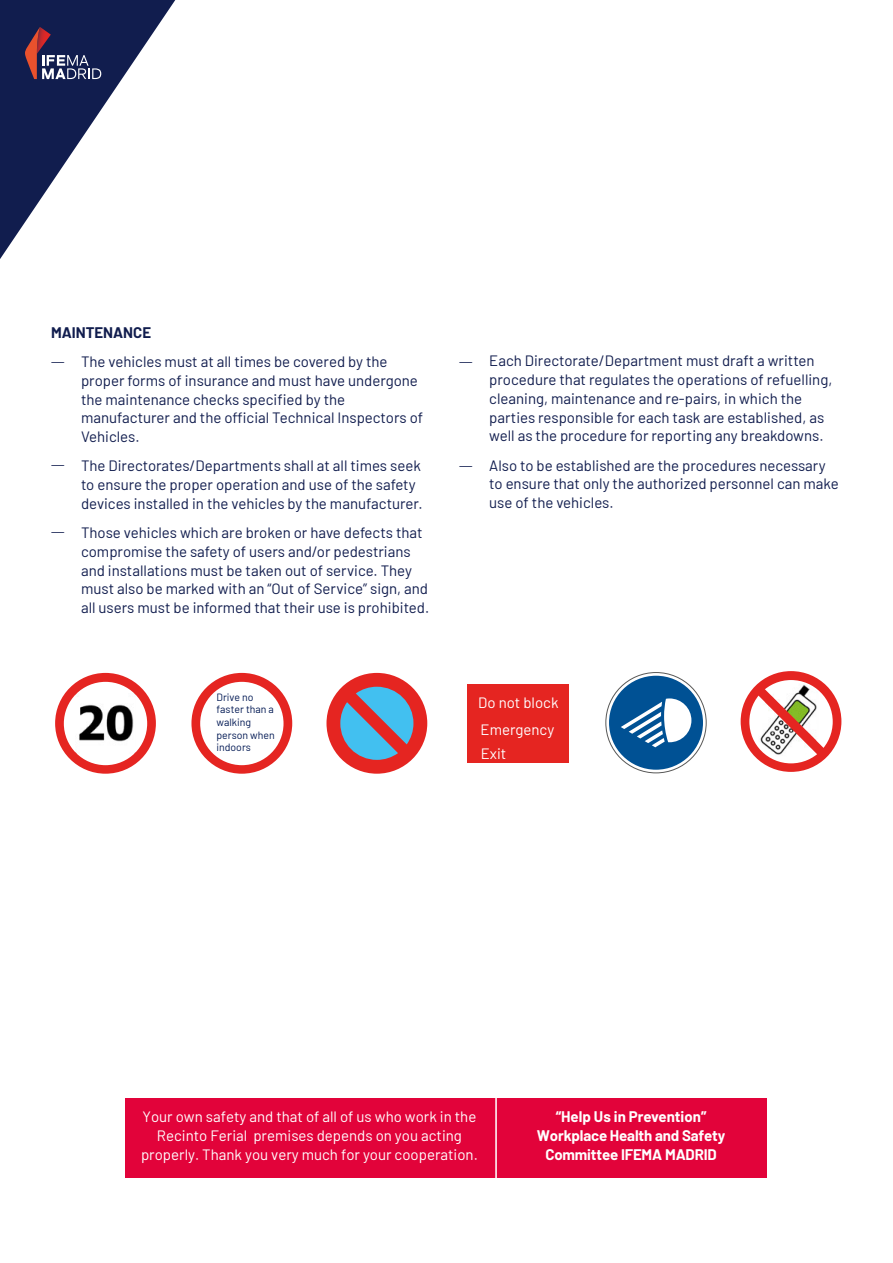
<style>
.page{position:relative;width:893px;height:1263px;background:#fff}
.page>*{position:absolute;margin:0;border:0;box-sizing:border-box;transform-origin:0 0}
.t1{font:15px/18.8px "Barlow";color:#111d4e}
.t2{font:15px/18.8px "Barlow";color:#fff;text-align:center}
.t3{font:700 15px/18.8px "Barlow";letter-spacing:-.01em;color:#fff;text-align:center}
.t4{font:700 15px "Barlow";color:#111d4e}
.t5{font:13.5px "Myriad Pro";color:#111d4e}
.t6{font:10.5px/12.6px "Barlow";color:#001853}
</style>
<div class="page">
<div style="left:125px;top:1098px;width:641px;height:79px;background:#e2033a"></div>
<hr style="left:495px;top:1096px;width:2px;height:83px;background:#fff">
<svg style="left:0;top:0;width:175px;height:259px"></svg>
<svg style="left:25px;top:27px;width:76px;height:52px;background:#493e5f"></svg>
<svg style="left:55px;top:673px;width:101px;height:101px"></svg>
<svg style="left:191px;top:673px;width:101px;height:101px"></svg>
<div style="left:326px;top:673px;width:101px;height:101px;background:#e52521;border-radius:50%"></div>
<svg style="left:340px;top:687px;width:73px;height:73px"></svg>
<div style="left:609px;top:676px;width:94px;height:94px;background:#005194;border-radius:50%"></div>
<svg style="left:621px;top:698px;width:70px;height:49px"></svg>
<div style="left:741px;top:671px;width:100px;height:101px;background:#e52521;border-radius:50%"></div>
<div style="left:749px;top:680px;width:84px;height:83px;background:#fff;border-radius:50%"></div>
<svg style="left:754px;top:685px;width:73px;height:73px"></svg>
<div style="left:467px;top:684px;width:101px;height:79px;background:#e52521"></div>
<p class="t4" style="left:51px;top:321px;width:102px">MAINTENANCE</p>
<p class="t1" style="left:81px;top:351px;width:344px">The vehicles must at all times be covered by the proper forms of insurance and must have undergone the maintenance checks specified by the manufacturer and the official Technical Inspectors of Vehicles.</p>
<p class="t1" style="left:81px;top:455px;width:343px">The Directorates/Departments shall at all times seek to ensure the proper operation and use of the safety devices installed in the vehicles by the manufacturer.</p>
<p class="t1" style="left:81px;top:522px;width:350px">Those vehicles which are broken or have defects that compromise the safety of users and/or pedestrians and installations must be taken out of service. They must also be marked with an “Out of Service” sign, and all users must be informed that their use is prohibited.</p>
<p class="t5" style="left:51px;top:353px;width:15px">—</p>
<p class="t5" style="left:51px;top:456px;width:15px">—</p>
<p class="t5" style="left:51px;top:523px;width:15px">—</p>
<p class="t6" style="left:217px;top:690px;width:60px">Drive no faster than a walking person when indoors</p>
<p class="t5" style="left:459px;top:353px;width:15px">—</p>
<p class="t5" style="left:459px;top:457px;width:15px">—</p>
<p class="t1" style="left:489px;top:350px;width:345px">Each Directorate/Department must draft a written procedure that regulates the operations of refuelling, cleaning, maintenance and re-pairs, in which the parties responsible for each task are established, as well as the procedure for reporting any breakdowns.</p>
<p class="t1" style="left:489px;top:455px;width:351px">Also to be established are the procedures necessary to ensure that only the authorized personnel can make use of the vehicles.</p>
<p class="t2" style="left:478px;top:687px;width:82px;line-height:27.6px;text-align:left">Do not block<br>Emergency</p>
<p class="t2" style="left:481px;top:743px;width:27px">Exit</p>
<p class="t2" style="left:141px;top:1106px;width:338px">Your own safety and that of all of us who work in the<br>Recinto Ferial premises depends on you acting properly. Thank you very much for your cooperation.</p>
<p class="t3" style="left:537px;top:1106px;width:190px">“Help Us in Prevention”<br>Workplace Health and Safety<br>Committee IFEMA MADRID</p>
</div>
